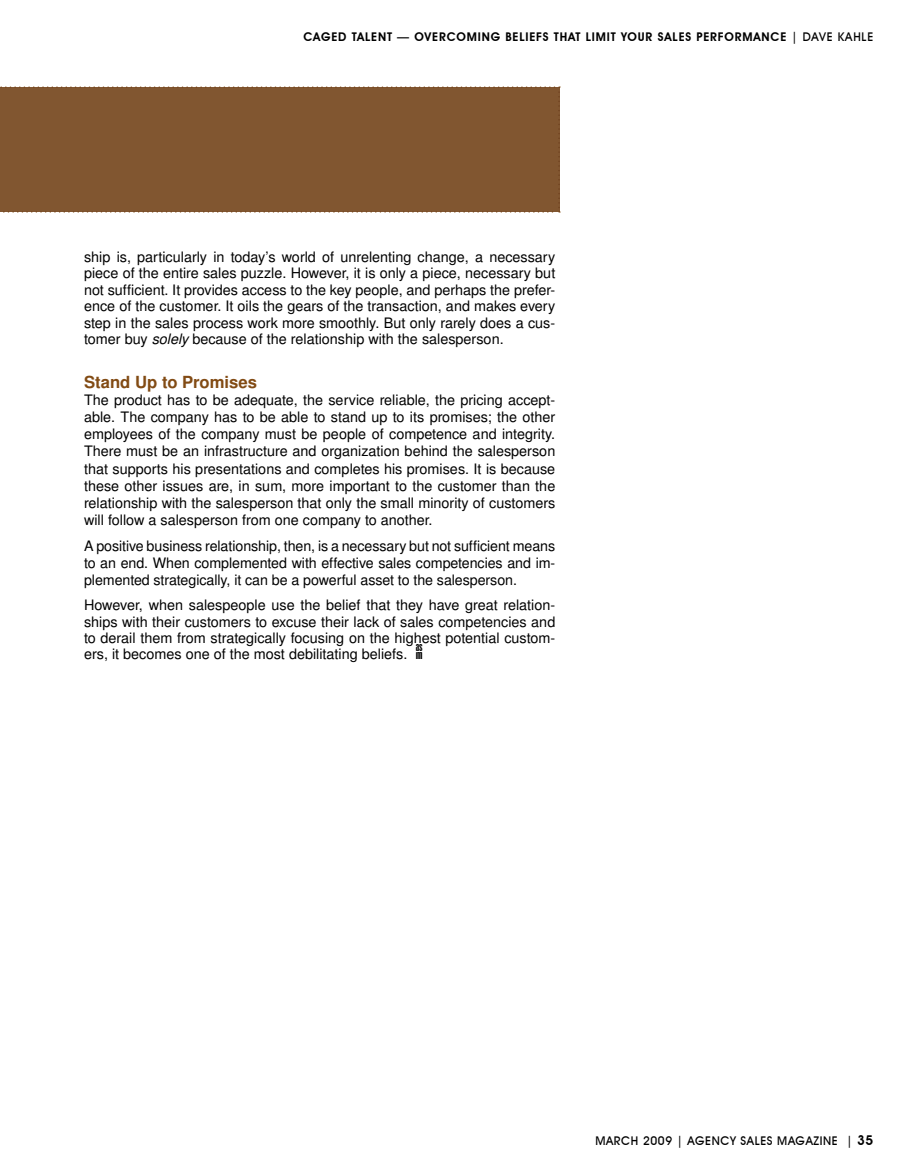
<style>
.page{position:relative;width:905px;height:1175px;background:#fff}
.page>*{position:absolute;margin:0;border:0;box-sizing:border-box;transform-origin:0 0}
.t1{font:700 16.5px "Turkish Sans SSK";color:#824b14}
.t2{font:14.25px/17.1px "Turkish Sans SSK";color:#000;text-align:justify}
.t3{font:600 12px "Avant Garde IT Cby BT";letter-spacing:.07em;color:#000}
.t4{font:500 12px "Avant Garde IT Cby BT";letter-spacing:.05em;color:#000}
.t5{font:10.95px/7.6px "Swiss 924 BT Regular B";color:#000}
.s1{font-weight:500}
.s2{font-style:italic}
.s3{font-weight:600;font-size:13.5px}
</style>
<div class="page">
<div style="left:0;top:86px;width:560px;height:127px;background:#815630"></div>
<p class="t3" style="left:303px;top:29px;width:571px">CAGED TALENT — OVERCOMING BELIEFS THAT LIMIT YOUR SALES PERFORMANCE <span class="s1">| DAVE KAHLE</span></p>
<p class="t2" style="left:84px;top:248px;width:473px;line-height:16.5px">ship is, particularly in today’s world of unrelenting change, a necessary piece of the entire sales puzzle. However, it is only a piece, necessary but not sufficient. It provides access to the key people, and perhaps the prefer&shy;ence of the customer. It oils the gears of the transaction, and makes every step in the sales process work more smoothly. But only rarely does a cus&shy;tomer buy <span class="s2">solely</span> because of the relationship with the salesperson.</p>
<p class="t1" style="left:84px;top:372px;width:174px">Stand Up to Promises</p>
<p class="t2" style="left:84px;top:391px;width:473px">The product has to be adequate, the service reliable, the pricing accept&shy;able. The company has to be able to stand up to its promises; the other employees of the company must be people of competence and integrity.<br>There must be an infrastructure and organization behind the salesperson that supports his presentations and completes his promises. It is because these other issues are, in sum, more important to the customer than the relationship with the salesperson that only the small minority of customers will follow a salesperson from one company to another.</p>
<p class="t2" style="left:84px;top:537px;width:473px">A positive business relationship, then, is a necessary but not sufficient means to an end. When complemented with effective sales competencies and im&shy;plemented strategically, it can be a powerful asset to the salesperson.</p>
<p class="t2" style="left:84px;top:597px;width:473px;line-height:16.2px">However, when salespeople use the belief that they have great relation&shy;ships with their customers to excuse their lack of sales competencies and to derail them from strategically focusing on the highest potential custom&shy;ers, it becomes one of the most debilitating beliefs.</p>
<p class="t5" style="left:416px;top:643px;width:8px">AS<br>M</p>
<p class="t4" style="left:595px;top:1133px;width:279px">MARCH 2009 | AGENCY SALES MAGAZINE | <span class="s3">35</span></p>
</div>
